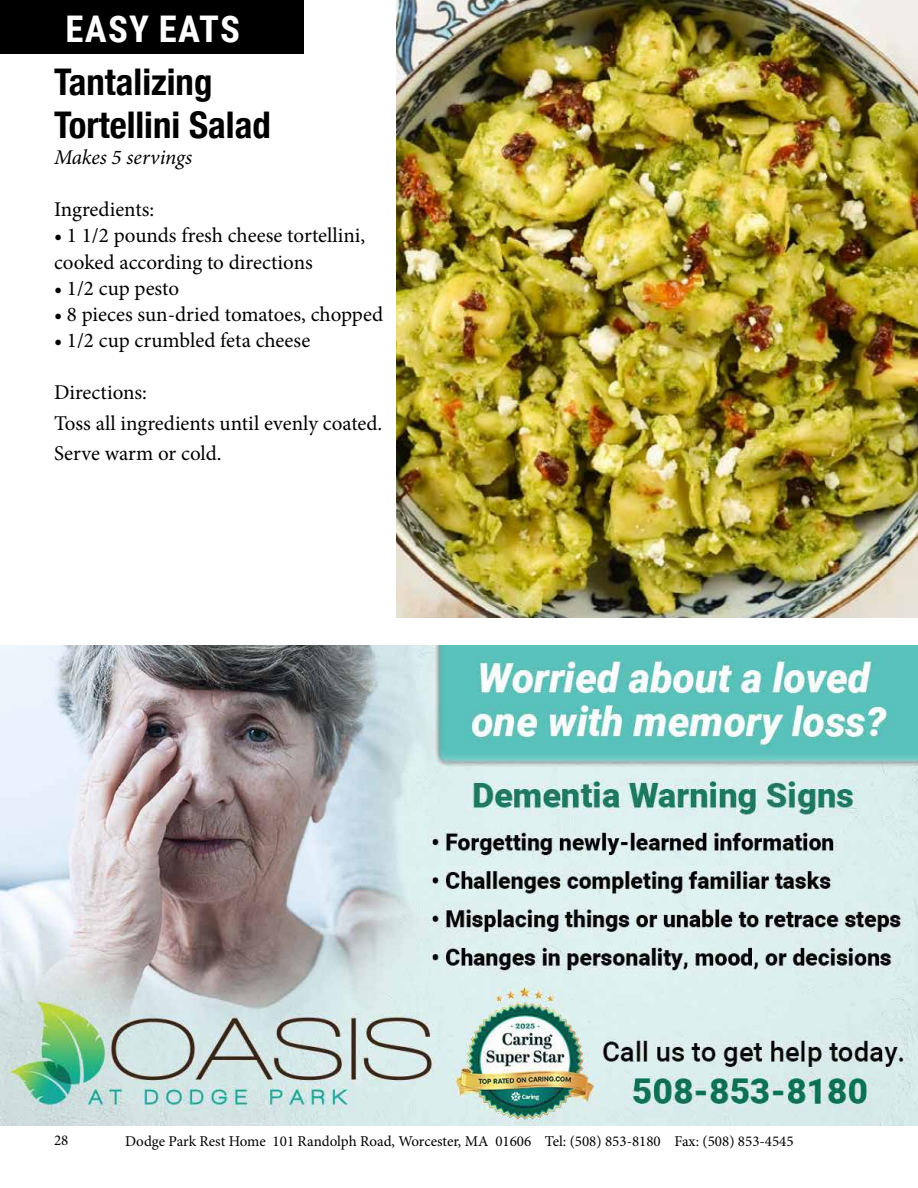
<style>
.page{position:relative;width:918px;height:1188px;background:#fff}
.page>*{position:absolute;margin:0;border:0;box-sizing:border-box;transform-origin:0 0}
.t1{font:700 condensed 36.75px/43.3px "Helvetica Neue";color:#000}
.t2{font:700 36.75px "Roboto Condensed";letter-spacing:.035em;color:#fff}
.t3{font:21px/30.6px "Minion Pro";color:#000}
.t4{font:italic 21px "Minion Pro";letter-spacing:-.005em;color:#000}
.t5{font:15px "Minion Pro";color:#000}
</style>
<div class="page">
<div style="left:0;top:0;width:303px;height:54px;background:#000"></div>
<img style="left:0;top:646px;width:918px;height:479px">
<img style="left:396px;top:0;width:522px;height:618px">
<h1 class="t2" style="left:66px;top:3px;width:176px">EASY EATS</h1>
<h1 class="t1" style="left:54px;top:57px;width:218px">Tantalizing<br>Tortellini Salad</h1>
<p class="t4" style="left:54px;top:143px;width:140px">Makes 5 servings</p>
<p class="t3" style="left:54px;top:194px;width:102px">Ingredients:</p>
<p class="t3" style="left:54px;top:223px;width:313px;line-height:26.1px">• 1 1/2 pounds fresh cheese tortellini, cooked according to directions</p>
<p class="t3" style="left:54px;top:273px;width:127px">• 1/2 cup pesto</p>
<p class="t3" style="left:54px;top:299px;width:331px">• 8 pieces sun-dried tomatoes, chopped</p>
<p class="t3" style="left:54px;top:325px;width:258px">• 1/2 cup crumbled feta cheese</p>
<p class="t3" style="left:54px;top:377px;width:330px">Directions:<br>Toss all ingredients until evenly coated.<br>Serve warm or cold.</p>
<p class="t5" style="left:54px;top:1130px;width:16px">28</p>
<p class="t5" style="left:125px;top:1131px;width:670px">Dodge Park Rest Home 101 Randolph Road, Worcester, MA 01606 Tel: (508) 853-8180 Fax: (508) 853-4545</p>
</div>
